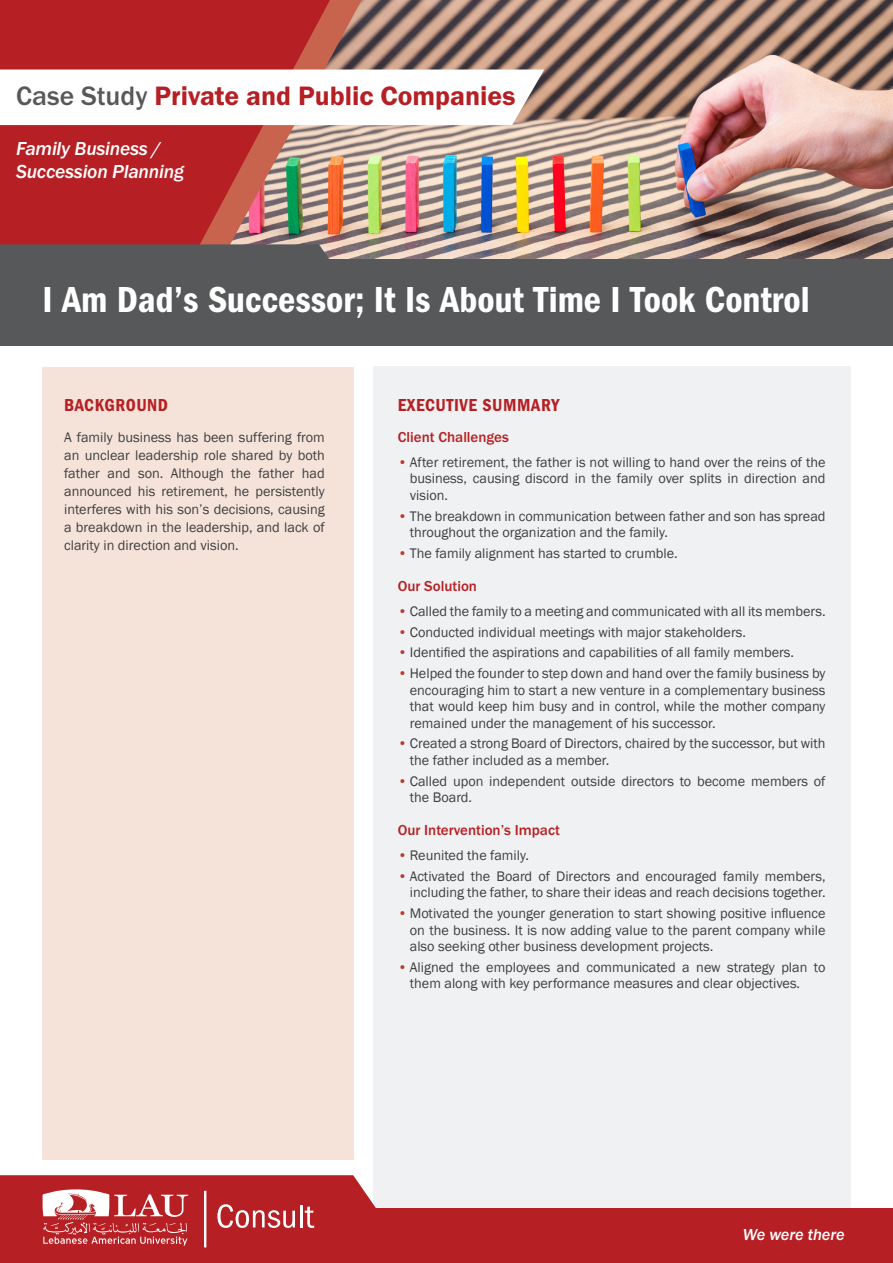
<style>
.page{position:relative;width:893px;height:1263px;background:#fff}
.page>*{position:absolute;margin:0;border:0;box-sizing:border-box;transform-origin:0 0}
.t1{font:37.5px "Franklin Goth EF Demi Con";color:#fff}
.t2{font:600 27.6px "Franklin Goth EF";color:#b62024}
.t3{font:19.5px/22.5px "Franklin Goth EF Med Ita";letter-spacing:-.01em;color:#fff}
.t4{font:16.5px "Franklin Goth EF Med Ita";color:#fff}
.t5{font:500 15px "Franklin Goth EF";color:#b62024}
.t6{font:14.25px/16.5px "Franklin Gothic";color:#3e3e3f;text-align:justify}
.s1{font-weight:500;color:#57585a}
.s2{color:#bd3a2f}
</style>
<div class="page">
<img style="left:362px;top:0;width:531px;height:259px">
<svg style="left:330px;top:0;width:32px;height:244px;background:#c08a76"></svg>
<svg style="left:0;top:0;width:330px;height:244px;background:#b73334"></svg>
<div style="left:373px;top:367px;width:477px;height:896px;background:#f0f1f2"></div>
<div style="left:0;top:259px;width:893px;height:87px;background:#57585a"></div>
<div style="left:0;top:1208px;width:893px;height:55px;background:#b62024"></div>
<div style="left:43px;top:367px;width:311px;height:793px;background:#f5e3da"></div>
<svg style="left:0;top:1175px;width:376px;height:70px"></svg>
<div style="left:205px;top:1191px;width:1px;height:56px;border:1px solid #fff"></div>
<svg style="left:0;top:70px;width:544px;height:55px"></svg>
<svg style="left:0;top:244px;width:362px;height:15px;background:#635f60"></svg>
<p class="t2" style="left:16px;top:80px;width:501px"><span class="s1">Case Study</span> Private and Public Companies</p>
<p class="t3" style="left:16px;top:138px;width:169px">Family Business /<br>Succession Planning</p>
<p class="t1" style="left:296px;top:278px;width:230px">▲▲□ ▼ ▲ □◆▼</p>
<p class="t1" style="left:725px;top:278px;width:86px">□■▼ □●</p>
<p class="t6" style="left:64px;top:428px;width:262px;line-height:18px">A family business has been suffering from an unclear leadership role shared by both father and son. Although the father had announced his retirement, he persistently interferes with his son’s decisions, causing a breakdown in the leadership, and lack of clarity in direction and vision.</p>
<p class="t5" style="left:398px;top:428px;width:113px">Client Challenges</p>
<p class="t6" style="left:410px;top:454px;width:417px;text-indent:-12px"><span class="s2">•</span> After retirement, the father is not willing to hand over the reins of the business, causing discord in the family over splits in direction and vision.</p>
<p class="t6" style="left:410px;top:508px;width:417px;text-indent:-12px"><span class="s2">•</span> The breakdown in communication between father and son has spread throughout the organization and the family.</p>
<p class="t6" style="left:398px;top:545px;width:282px"><span class="s2">•</span> The family alignment has started to crumble.</p>
<p class="t5" style="left:398px;top:577px;width:81px">Our Solution</p>
<p class="t6" style="left:398px;top:603px;width:429px"><span class="s2">•</span> Called the family to a meeting and communicated with all its members.</p>
<p class="t6" style="left:398px;top:624px;width:350px"><span class="s2">•</span> Conducted individual meetings with major stakeholders.</p>
<p class="t6" style="left:398px;top:645px;width:398px"><span class="s2">•</span> Identified the aspirations and capabilities of all family members.</p>
<p class="t6" style="left:410px;top:665px;width:417px;text-indent:-12px"><span class="s2">•</span> Helped the founder to step down and hand over the family business by encouraging him to start a new venture in a complementary business that would keep him busy and in control, while the mother company remained under the management of his successor.</p>
<p class="t6" style="left:410px;top:736px;width:417px;text-indent:-12px"><span class="s2">•</span> Created a strong Board of Directors, chaired by the successor, but with the father included as a member.</p>
<p class="t6" style="left:410px;top:773px;width:417px;text-indent:-12px"><span class="s2">•</span> Called upon independent outside directors to become members of the Board.</p>
<p class="t5" style="left:398px;top:822px;width:164px">Our Intervention’s Impact</p>
<p class="t6" style="left:398px;top:847px;width:133px"><span class="s2">•</span> Reunited the family.</p>
<p class="t6" style="left:398px;top:868px;width:429px;text-align:right"><span class="s2">•</span> Activated the Board of Directors and encouraged family members, including the father, to share their ideas and reach decisions together.</p>
<p class="t6" style="left:410px;top:905px;width:417px;text-indent:-12px"><span class="s2">•</span> Motivated the younger generation to start showing positive influence on the business. It is now adding value to the parent company while also seeking other business development projects.</p>
<p class="t6" style="left:410px;top:959px;width:417px;text-indent:-12px"><span class="s2">•</span> Aligned the employees and communicated a new strategy plan to them along with key performance measures and clear objectives.</p>
<p class="t4" style="left:743px;top:1225px;width:104px">We were there</p>
</div>
